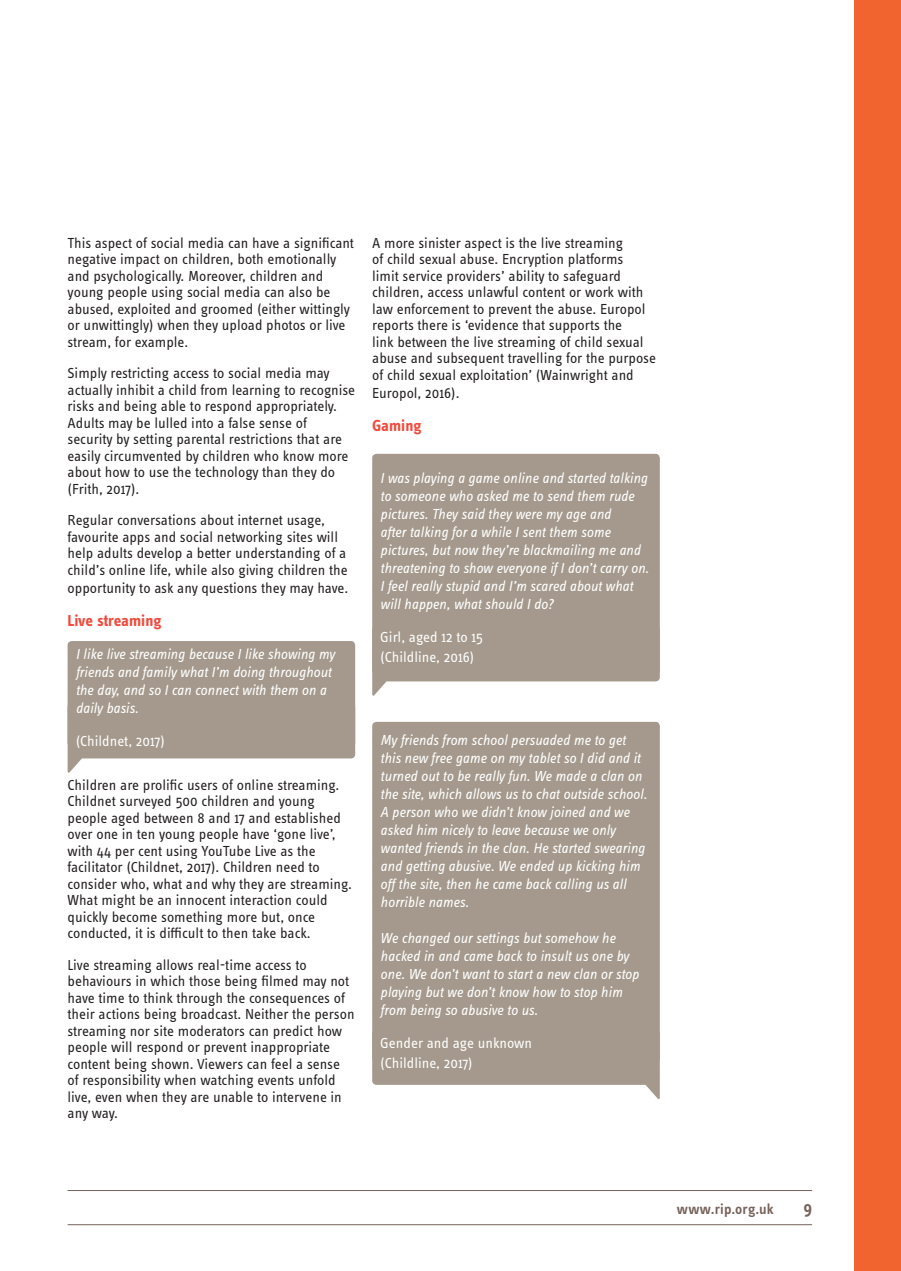
<style>
.page{position:relative;width:901px;height:1271px;background:#fff}
.page>*{position:absolute;margin:0;border:0;box-sizing:border-box;transform-origin:0 0}
.t1{font:600 18px "Info Text Pro";color:#76635b}
.t2{font:700 16.5px "Info Text Pro";letter-spacing:-.005em;color:#ef4b3d}
.t3{font:15px/16.5px "Info Text Pro";color:#231f20}
.t4{font:italic 15px/18px "Info Text Pro";color:#fff}
.t5{font:15px/19.8px "Info Text Pro";color:#fff}
.t6{font:600 15px "Info Text Pro";letter-spacing:.005em;color:#76635b}
</style>
<div class="page">
<svg style="left:372px;top:1060px;width:287px;height:39px"></svg>
<div style="left:372px;top:721px;width:287px;height:341px;background:#a4998c;border-radius:4px"></div>
<svg style="left:372px;top:673px;width:287px;height:22px"></svg>
<div style="left:372px;top:454px;width:287px;height:221px;background:#a4998c;border-radius:4px"></div>
<svg style="left:68px;top:745px;width:287px;height:27px"></svg>
<div style="left:68px;top:641px;width:287px;height:106px;background:#a4998c;border-radius:4px"></div>
<hr style="left:68px;top:1224px;width:744px;height:1px;background:#76635b">
<hr style="left:68px;top:1190px;width:744px;height:1px;background:#76635b">
<div style="left:854px;top:0;width:46px;height:1270px;background:#f2642f"></div>
<p class="t3" style="left:68px;top:234px;width:288px">This aspect of social media can have a significant negative impact on children, both emotionally and psychologically. Moreover, children and young people using social media can also be abused, exploited and groomed (either wittingly or unwittingly) when they upload photos or live stream, for example.</p>
<p class="t3" style="left:68px;top:364px;width:289px">Simply restricting access to social media may actually inhibit a child from learning to recognise risks and being able to respond appropriately.<br>Adults may be lulled into a false sense of security by setting parental restrictions that are easily circumvented by children who know more about how to use the technology than they do (Frith, 2017).</p>
<p class="t3" style="left:68px;top:511px;width:281px">Regular conversations about internet usage, favourite apps and social networking sites will help adults develop a better understanding of a child’s online life, while also giving children the</p>
<p class="t3" style="left:68px;top:579px;width:282px">opportunity to ask any questions they may have.</p>
<p class="t2" style="left:68px;top:610px;width:95px">Live streaming</p>
<p class="t4" style="left:76px;top:644px;width:261px">I like live streaming because I like showing my friends and family what I’m doing throughout the day, and so I can connect with them on a daily basis.</p>
<p class="t5" style="left:76px;top:730px;width:91px">(Childnet, 2017)</p>
<p class="t3" style="left:68px;top:776px;width:286px">Children are prolific users of online streaming.<br>Childnet surveyed 500 children and young people aged between 8 and 17 and established over one in ten young people have ‘gone live’, with 44 per cent using YouTube Live as the facilitator (Childnet, 2017). Children need to consider who, what and why they are streaming.<br>What might be an innocent interaction could quickly become something more but, once conducted, it is difficult to then take back.</p>
<p class="t3" style="left:68px;top:956px;width:288px">Live streaming allows real-time access to behaviours in which those being filmed may not have time to think through the consequences of their actions being broadcast. Neither the person streaming nor site moderators can predict how people will respond or prevent inappropriate content being shown. Viewers can feel a sense of responsibility when watching events unfold live, even when they are unable to intervene in any way.</p>
<p class="t3" style="left:372px;top:234px;width:285px">A more sinister aspect is the live streaming<br>of child sexual abuse. Encryption platforms<br>limit service providers’ ability to safeguard children, access unlawful content or work with law enforcement to prevent the abuse. Europol reports there is ‘evidence that supports the<br>link between the live streaming of child sexual abuse and subsequent travelling for the purpose of child sexual exploitation’ (Wainwright and</p>
<p class="t3" style="left:372px;top:384px;width:89px">Europol, 2016).</p>
<p class="t2" style="left:372px;top:415px;width:51px">Gaming</p>
<p class="t4" style="left:380px;top:468px;width:270px">I was playing a game online and started talking to someone who asked me to send them rude pictures. They said they were my age and<br>after talking for a while I sent them some pictures, but now they’re blackmailing me and threatening to show everyone if I don’t carry on.<br>I feel really stupid and I’m scared about what will happen, what should I do?</p>
<p class="t5" style="left:380px;top:626px;width:104px">Girl, aged 12 to 15 (Childline, 2016)</p>
<p class="t4" style="left:380px;top:730px;width:268px">My friends from school persuaded me to get this new free game on my tablet so I did and it turned out to be really fun. We made a clan on the site, which allows us to chat outside school.<br>A person who we didn’t know joined and we asked him nicely to leave because we only wanted friends in the clan. He started swearing and getting abusive. We ended up kicking him off the site, then he came back calling us all horrible names.</p>
<p class="t4" style="left:380px;top:928px;width:260px">We changed our settings but somehow he hacked in and came back to insult us one by one. We don’t want to start a new clan or stop playing but we don’t know how to stop him from being so abusive to us.</p>
<p class="t5" style="left:380px;top:1032px;width:153px">Gender and age unknown (Childline, 2017)</p>
<p class="t6" style="left:676px;top:1200px;width:98px">www.rip.org.uk</p>
<p class="t1" style="left:803px;top:1197px;width:10px">9</p>
</div>
